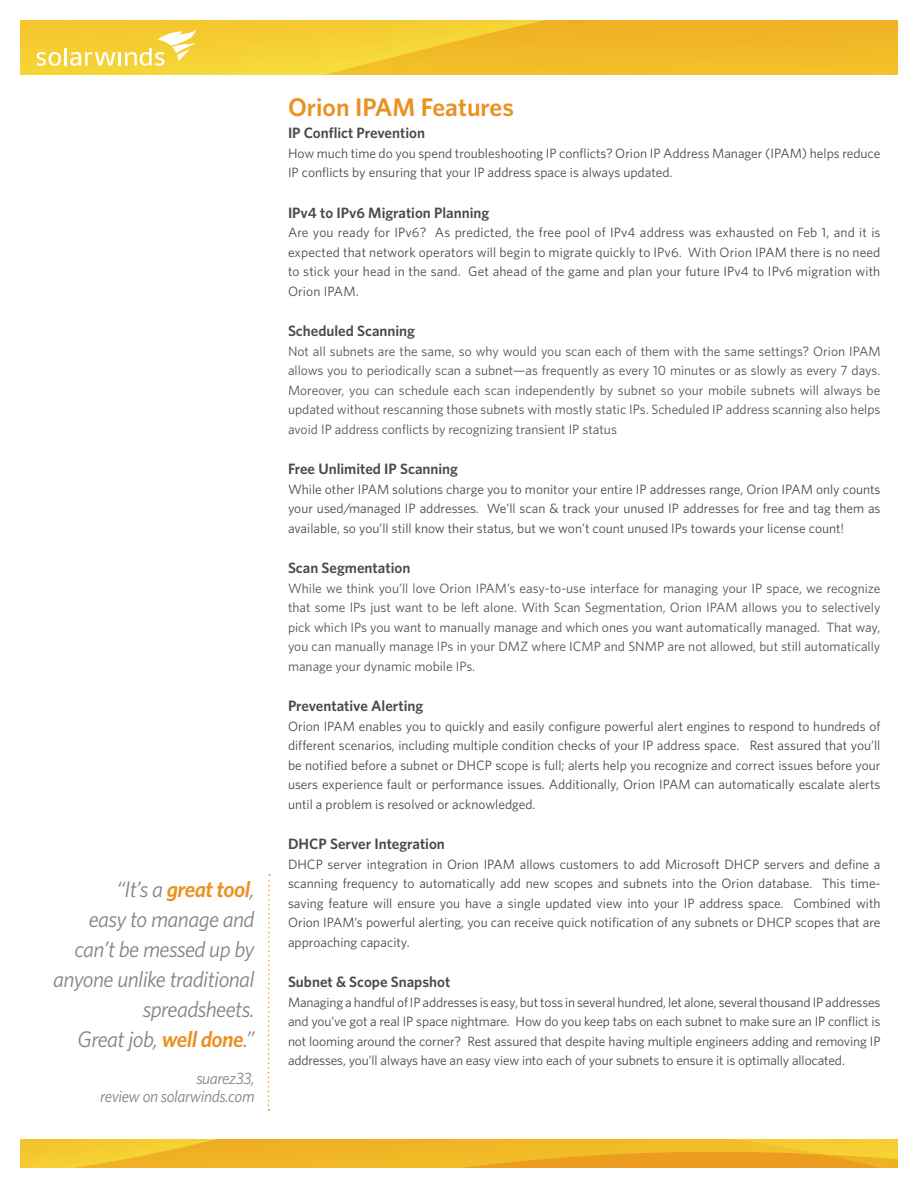
<style>
.page{position:relative;width:918px;height:1188px;background:#fff}
.page>*{position:absolute;margin:0;border:0;box-sizing:border-box;transform-origin:0 0}
.t1{font:600 25.5px "Whitney";color:#ea9121}
.t2{font:italic 22.5px/30px "Whitney";letter-spacing:-.025em;color:#808488;text-align:right}
.t3{font:italic 16.5px/18px "Whitney";letter-spacing:-.025em;color:#808488;text-align:right}
.t4{font:600 15px "Whitney";color:#484948}
.t5{font:13.5px/19.5px "Whitney";color:#484948;text-align:justify}
.t6{font:13.5px/19.5px "Whitney";color:#5a524b;text-align:justify}
.s1{font-weight:600;color:#ea9121}
</style>
<div class="page">
<svg style="left:20px;top:1139px;width:878px;height:29px;background:#f0b626"></svg>
<svg style="left:20px;top:20px;width:878px;height:55px;background:#f2c22c"></svg>
<svg style="left:37px;top:52px;width:24px;height:14px"></svg>
<hr style="left:64px;top:48px;width:3px;height:18px;background:#fff">
<svg style="left:70px;top:29px;width:127px;height:37px;background:#f6d65a"></svg>
<svg style="left:267px;top:874px;width:4px;height:237px"></svg>
<h2 class="t2" style="left:53px;top:874px;width:203px">“It’s a <span class="s1">great tool</span>,<br>easy to manage and can’t be messed up by anyone unlike traditional spreadsheets.<br>Great job, <span class="s1">well done</span>.”</h2>
<p class="t3" style="left:100px;top:1069px;width:156px">suarez33,<br>review on solarwinds.com</p>
<h1 class="t1" style="left:288px;top:92px;width:227px">Orion IPAM Features</h1>
<p class="t4" style="left:288px;top:124px;width:139px">IP Conflict Prevention</p>
<p class="t5" style="left:288px;top:143px;width:594px">How much time do you spend troubleshooting IP conflicts? Orion IP Address Manager (IPAM) helps reduce<br>IP conflicts by ensuring that your IP address space is always updated.</p>
<p class="t4" style="left:288px;top:204px;width:203px">IPv4 to IPv6 Migration Planning</p>
<p class="t5" style="left:288px;top:223px;width:594px">Are you ready for IPv6? As predicted, the free pool of IPv4 address was exhausted on Feb 1, and it is expected that network operators will begin to migrate quickly to IPv6. With Orion IPAM there is no need to stick your head in the sand. Get ahead of the game and plan your future IPv4 to IPv6 migration with Orion IPAM.</p>
<p class="t4" style="left:288px;top:322px;width:129px">Scheduled Scanning</p>
<p class="t6" style="left:288px;top:341px;width:594px">Not all subnets are the same, so why would you scan each of them with the same settings? Orion IPAM allows you to periodically scan a subnet—as frequently as every 10 minutes or as slowly as every 7 days.<br>Moreover, you can schedule each scan independently by subnet so your mobile subnets will always be updated without rescanning those subnets with mostly static IPs. Scheduled IP address scanning also helps avoid IP address conflicts by recognizing transient IP status</p>
<p class="t4" style="left:288px;top:460px;width:172px">Free Unlimited IP Scanning</p>
<p class="t5" style="left:288px;top:479px;width:594px">While other IPAM solutions charge you to monitor your entire IP addresses range, Orion IPAM only counts your used/managed IP addresses. We’ll scan &amp; track your unused IP addresses for free and tag them as available, so you’ll still know their status, but we won’t count unused IPs towards your license count!</p>
<p class="t4" style="left:288px;top:559px;width:124px">Scan Segmentation</p>
<p class="t6" style="left:288px;top:578px;width:594px">While we think you’ll love Orion IPAM’s easy-to-use interface for managing your IP space, we recognize that some IPs just want to be left alone. With Scan Segmentation, Orion IPAM allows you to selectively pick which IPs you want to manually manage and which ones you want automatically managed. That way, you can manually manage IPs in your DMZ where ICMP and SNMP are not allowed, but still automatically manage your dynamic mobile IPs.</p>
<p class="t4" style="left:288px;top:697px;width:137px">Preventative Alerting</p>
<p class="t5" style="left:288px;top:716px;width:594px">Orion IPAM enables you to quickly and easily configure powerful alert engines to respond to hundreds of different scenarios, including multiple condition checks of your IP address space. Rest assured that you’ll be notified before a subnet or DHCP scope is full; alerts help you recognize and correct issues before your users experience fault or performance issues. Additionally, Orion IPAM can automatically escalate alerts until a problem is resolved or acknowledged.</p>
<p class="t4" style="left:288px;top:835px;width:158px">DHCP Server Integration</p>
<p class="t5" style="left:288px;top:854px;width:594px">DHCP server integration in Orion IPAM allows customers to add Microsoft DHCP servers and define a scanning frequency to automatically add new scopes and subnets into the Orion database. This time&shy;saving feature will ensure you have a single updated view into your IP address space. Combined with Orion IPAM’s powerful alerting, you can receive quick notification of any subnets or DHCP scopes that are approaching capacity.</p>
<p class="t4" style="left:288px;top:973px;width:164px">Subnet &amp; Scope Snapshot</p>
<p class="t5" style="left:288px;top:992px;width:594px">Managing a handful of IP addresses is easy, but toss in several hundred, let alone, several thousand IP addresses and you’ve got a real IP space nightmare. How do you keep tabs on each subnet to make sure an IP conflict is not looming around the corner? Rest assured that despite having multiple engineers adding and removing IP addresses, you’ll always have an easy view into each of your subnets to ensure it is optimally allocated.</p>
</div>
